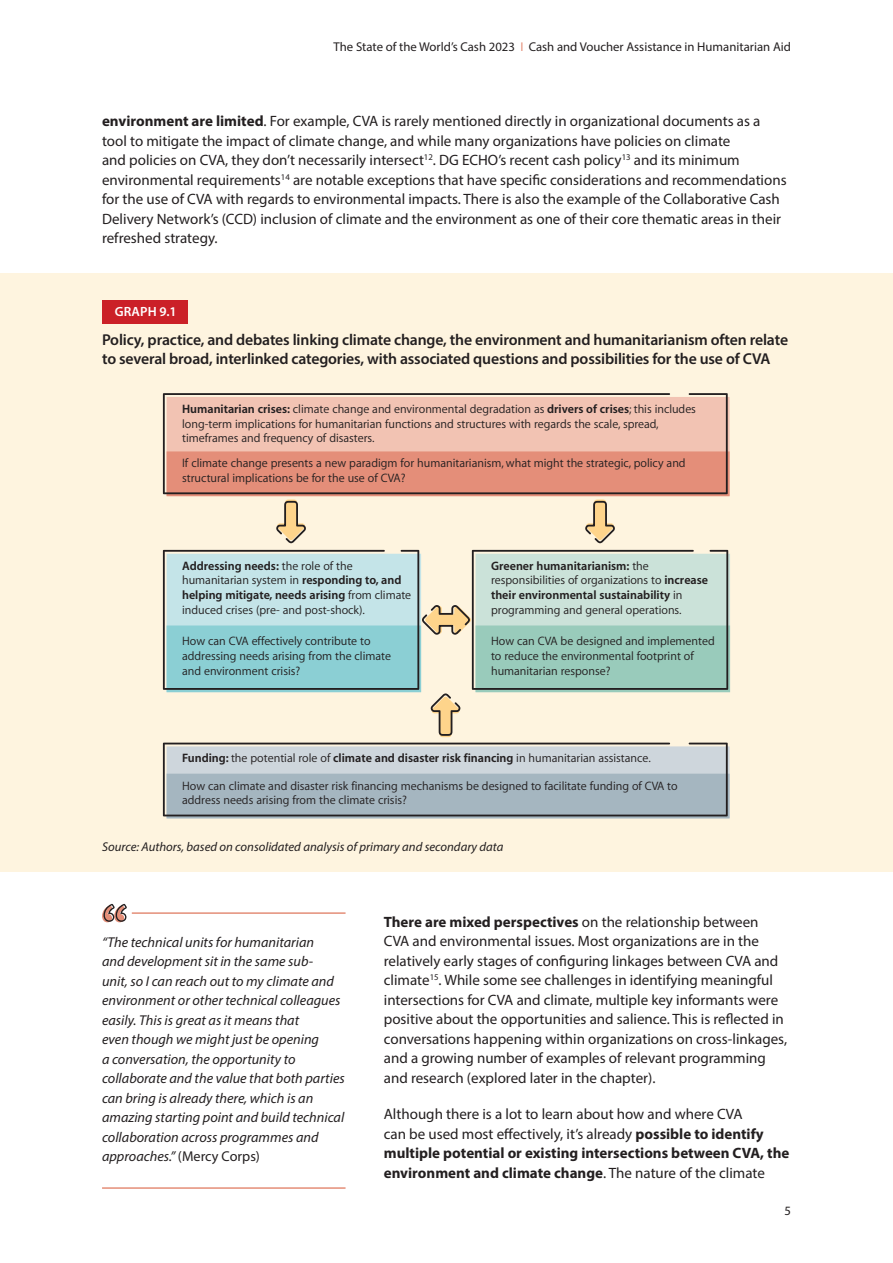
<style>
.page{position:relative;width:893px;height:1263px;background:#fff}
.page>*{position:absolute;margin:0;border:0;box-sizing:border-box;transform-origin:0 0}
.t1{font:600 15.75px/18.8px "Myriad Pro";letter-spacing:-.01em;color:#231f20}
.t2{font:15px/19.5px "Myriad Pro";color:#231f20}
.t3{font:italic 14.25px/19.5px "Myriad Pro";color:#231f20}
.t4{font:600 13.35px "Myriad Pro";letter-spacing:.01em;color:#fff}
.t5{font:12.75px "Myriad Pro";color:#231f20}
.t6{font:italic 12.75px "Myriad Pro";color:#231f20}
.t7{font:12.3px/14.7px "Myriad Set Text";color:#231f20}
.s1{color:#e48e78}
.s2{font-weight:700}
.s3{font-family:"Myriad Set";font-weight:700}
.s4{font-style:normal}
</style>
<div class="page">
<div style="left:0;top:273px;width:893px;height:598px;background:#fef4df"></div>
<div style="left:102px;top:300px;width:85px;height:23px;background:#cb2028"></div>
<svg style="left:163px;top:393px;width:565px;height:101px;fill:#f2c3b3"></svg>
<svg style="left:163px;top:743px;width:567px;height:75px"></svg>
<svg style="left:167px;top:451px;width:563px;height:92px"></svg>
<svg style="left:163px;top:550px;width:567px;height:187px"></svg>
<svg style="left:102px;top:904px;width:25px;height:18px"></svg>
<hr style="left:132px;top:912px;width:214px;height:2px;background:#e48e78">
<hr style="left:102px;top:1187px;width:244px;height:2px;background:#e48e78">
<p class="t5" style="left:334px;top:39px;width:459px">The State of the World’s Cash 2023 <span class="s1">I</span> Cash and Voucher Assistance in Humanitarian Aid</p>
<p class="t2" style="left:102px;top:111px;width:686px"><span class="s2">environment are limited</span>. For example, CVA is rarely mentioned directly in organizational documents as a tool to mitigate the impact of climate change, and while many organizations have policies on climate<br>and policies on CVA, they don’t necessarily intersect<sup>12</sup>. DG ECHO’s recent cash policy<sup>13</sup> and its minimum environmental requirements<sup>14</sup> are notable exceptions that have specific considerations and recommendations for the use of CVA with regards to environmental impacts. There is also the example of the Collaborative Cash Delivery Network’s (CCD) inclusion of climate and the environment as one of their core thematic areas in their refreshed strategy.</p>
<p class="t4" style="left:115px;top:303px;width:63px">GRAPH 9.1</p>
<p class="t1" style="left:102px;top:330px;width:688px">Policy, practice, and debates linking climate change, the environment and humanitarianism often relate to several broad, interlinked categories, with associated questions and possibilities for the use of CVA</p>
<p class="t7" style="left:182px;top:401px;width:515px"><span class="s3">Humanitarian crises:</span> climate change and environmental degradation as <span class="s3">drivers of crises</span>; this includes long-term implications for humanitarian functions and structures with regards the scale, spread, timeframes and frequency of disasters.</p>
<p class="t7" style="left:182px;top:456px;width:505px">If climate change presents a new paradigm for humanitarianism, what might the strategic, policy and structural implications be for the use of CVA?</p>
<p class="t7" style="left:182px;top:558px;width:231px"><span class="s3">Addressing needs:</span> the role of the humanitarian system in <span class="s3">responding to, and helping mitigate, needs arising</span> from climate induced crises (pre- and post-shock).</p>
<p class="t7" style="left:182px;top:634px;width:210px">How can CVA effectively contribute to addressing needs arising from the climate and environment crisis?</p>
<p class="t7" style="left:491px;top:558px;width:219px"><span class="s3">Greener humanitarianism:</span> the responsibilities of organizations to <span class="s3">increase their environmental sustainability</span> in programming and general operations.</p>
<p class="t7" style="left:491px;top:634px;width:225px">How can CVA be designed and implemented to reduce the environmental footprint of humanitarian response?</p>
<p class="t7" style="left:182px;top:751px;width:470px"><span class="s3">Funding:</span> the potential role of <span class="s3">climate and disaster risk financing</span> in humanitarian assistance.</p>
<p class="t7" style="left:182px;top:778px;width:497px">How can climate and disaster risk financing mechanisms be designed to facilitate funding of CVA to address needs arising from the climate crisis?</p>
<p class="t6" style="left:102px;top:838px;width:403px">Source: Authors, based on consolidated analysis of primary and secondary data</p>
<p class="t3" style="left:102px;top:932px;width:244px">“The technical units for humanitarian<br>and development sit in the same sub-<br>unit, so I can reach out to my climate and environment or other technical colleagues easily. This is great as it means that<br>even though we might just be opening<br>a conversation, the opportunity to collaborate and the value that both parties can bring is already there, which is an amazing starting point and build technical collaboration across programmes and approaches.” <span class="s4">(Mercy Corps)</span></p>
<p class="t2" style="left:384px;top:912px;width:405px"><span class="s2">There are mixed perspectives</span> on the relationship between CVA and environmental issues. Most organizations are in the relatively early stages of configuring linkages between CVA and climate<sup>15</sup>. While some see challenges in identifying meaningful intersections for CVA and climate, multiple key informants were positive about the opportunities and salience. This is reflected in conversations happening within organizations on cross-linkages, and a growing number of examples of relevant programming and research (explored later in the chapter).</p>
<p class="t2" style="left:384px;top:1104px;width:407px">Although there is a lot to learn about how and where CVA<br>can be used most effectively, it’s already <span class="s2">possible to identify multiple potential or existing intersections between CVA, the environment and climate change</span>. The nature of the climate</p>
<p class="t5" style="left:784px;top:1203px;width:8px">5</p>
</div>
